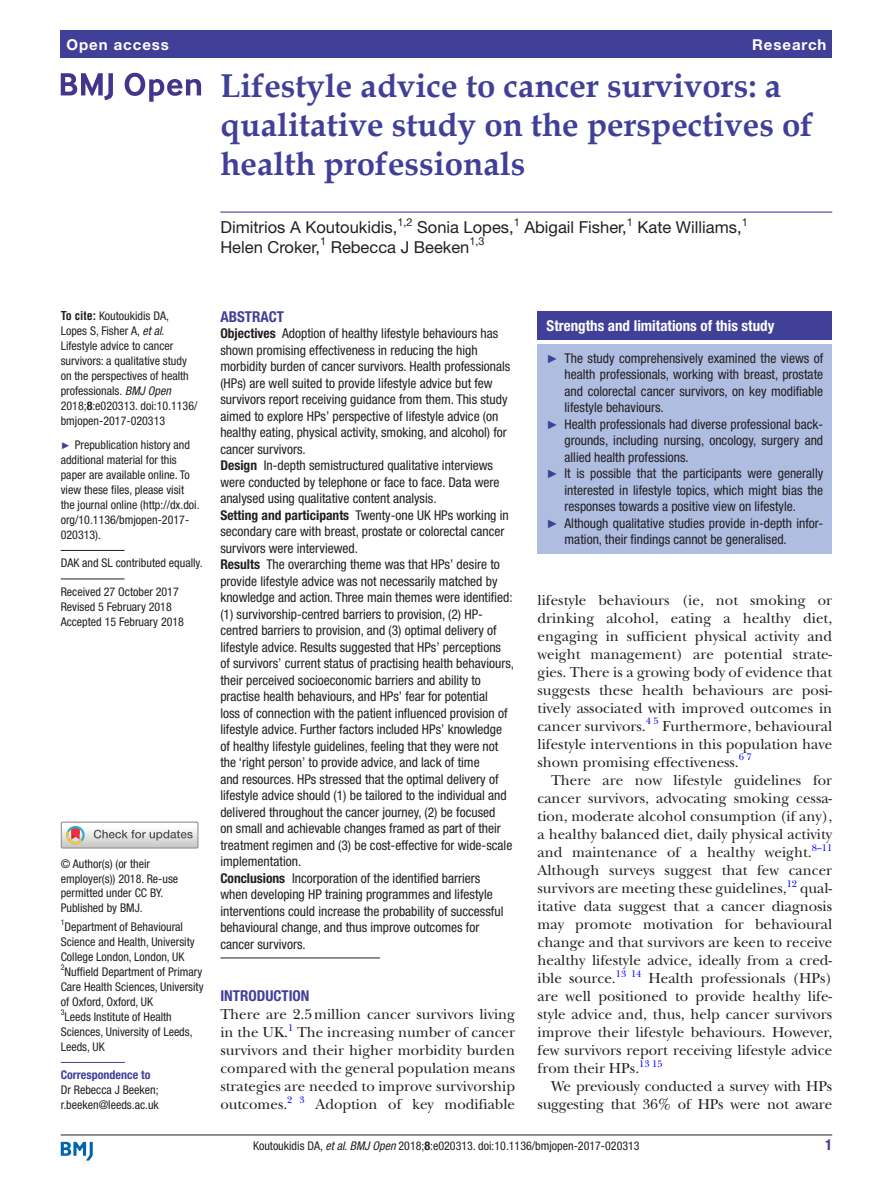
<style>
.page{position:relative;width:893px;height:1191px;background:#fff}
.page>*{position:absolute;margin:0;border:0;box-sizing:border-box;transform-origin:0 0}
.t1{font:700 33px/39px "Book Antiqua";color:#414099}
.t2{font:16.5px "Helvetica Neue LT Std";color:#231f20}
.t3{font:15px/18px "New Baskerville";color:#231f20;text-align:justify}
.t4{font:700 condensed 15px "Helvetica Neue LT Std";color:#fff}
.t5{font:700 condensed 15px "Helvetica Neue LT Std";color:#414099}
.t6{font:700 15px "Helvetica Neue LT Std";letter-spacing:.065em;color:#fff}
.t7{font:condensed 13.5px/16.5px "Helvetica Neue LT Std";color:#231f20}
.t8{font:condensed 12px/15px "Helvetica Neue LT Std";color:#231f20}
.t9{font:700 condensed 12px "Helvetica Neue LT Std";color:#414099}
.t10{font:10.95px "Helvetica Neue LT Std";color:#231f20}
.t11{font:9.9px "New Baskerville";color:#00f}
.t12{font:condensed 7.95px "Helvetica Neue LT Std";color:#231f20}
.s1{font-family:"Helvetica LT Std";font-weight:700}
.s2{font-style:italic}
.s3{font-weight:700}
.s4{font-family:"Arial";font-stretch:normal;font-size:9.75px;color:#414099}
.s5{font-family:"Arial";font-stretch:normal;font-size:12px;color:#414099}
</style>
<div class="page">
<hr style="left:61px;top:1134px;width:771px;height:1px;background:#231f20">
<svg style="left:61px;top:1141px;width:32px;height:19px"></svg>
<div style="left:61px;top:31px;width:771px;height:27px;background:#414099"></div>
<hr style="left:220px;top:211px;width:612px;height:2px;background:#414099">
<hr style="left:61px;top:550px;width:64px;height:1px;background:#231f20">
<hr style="left:61px;top:578px;width:64px;height:1px;background:#231f20">
<hr style="left:61px;top:1062px;width:64px;height:1px;background:#414099">
<svg style="left:61px;top:73px;width:52px;height:27px"></svg>
<svg style="left:125px;top:73px;width:76px;height:29px"></svg>
<div style="left:61px;top:821px;width:138px;height:27px;border:1px solid #969090"></div>
<svg style="left:61px;top:822px;width:137px;height:26px"></svg>
<hr style="left:220px;top:957px;width:160px;height:1px;background:#231f20">
<div style="left:538px;top:311px;width:294px;height:29px;background:#414099"></div>
<div style="left:538px;top:344px;width:294px;height:209px;background:#afbde1"></div>
<p class="t6" style="left:66px;top:35px;width:104px">Open access</p>
<p class="t6" style="left:752px;top:35px;width:76px">Research</p>
<h1 class="t1" style="left:220px;top:66px;width:594px">Lifestyle advice to cancer survivors: a qualitative study on the perspectives of health professionals</h1>
<p class="t2" style="left:220px;top:218px;width:178px">Dimitrios A Koutoukidis,</p>
<p class="t10" style="left:397px;top:215px;width:17px">1,2</p>
<p class="t2" style="left:417px;top:218px;width:98px">Sonia Lopes,</p>
<p class="t10" style="left:514px;top:215px;width:8px">1</p>
<p class="t2" style="left:524px;top:218px;width:104px">Abigail Fisher,</p>
<p class="t10" style="left:627px;top:215px;width:8px">1</p>
<p class="t2" style="left:637px;top:218px;width:106px">Kate Williams,</p>
<p class="t10" style="left:742px;top:215px;width:8px">1</p>
<p class="t2" style="left:220px;top:237px;width:101px">Helen Croker,</p>
<p class="t10" style="left:320px;top:235px;width:8px">1</p>
<p class="t2" style="left:331px;top:237px;width:140px">Rebecca J Beeken</p>
<p class="t10" style="left:469px;top:235px;width:17px">1,3</p>
<p class="t8" style="left:61px;top:308px;width:138px"><span class="s1">To cite:</span> Koutoukidis DA,<br>Lopes S, Fisher A, <span class="s2">et al</span>.<br>Lifestyle advice to cancer survivors: a qualitative study on the perspectives of health professionals. <span class="s2">BMJ Open<br></span>2018;<span class="s3">8</span>:e020313. doi:10.1136/ bmjopen-2017-020313</p>
<p class="t8" style="left:61px;top:437px;width:140px"><span class="s4">►</span> Prepublication history and additional material for this paper are available online. To view these files, please visit the journal online (http://dx.doi. org/10.1136/bmjopen-2017-<br>020313).</p>
<p class="t8" style="left:61px;top:555px;width:143px">DAK and SL contributed equally.</p>
<p class="t8" style="left:61px;top:584px;width:125px">Received 27 October 2017<br>Revised 5 February 2018<br>Accepted 15 February 2018</p>
<p class="t8" style="left:61px;top:857px;width:119px;line-height:14.4px">© Author(s) (or their employer(s)) 2018. Re-use permitted under CC BY.<br>Published by BMJ.</p>
<p class="t12" style="left:61px;top:918px;width:5px">1</p>
<p class="t8" style="left:61px;top:919px;width:135px;text-indent:4px">Department of Behavioural<br>Science and Health, University<br>College London, London, UK</p>
<p class="t12" style="left:61px;top:963px;width:5px">2</p>
<p class="t8" style="left:61px;top:964px;width:144px;text-indent:4px">Nuffield Department of Primary<br>Care Health Sciences, University of Oxford, Oxford, UK<br><sup>3</sup>Leeds Institute of Health<br>Sciences, University of Leeds,<br>Leeds, UK</p>
<p class="t9" style="left:61px;top:1067px;width:91px">Correspondence to</p>
<p class="t8" style="left:61px;top:1082px;width:100px">Dr Rebecca J Beeken; r.beeken@leeds.ac.uk</p>
<p class="t5" style="left:220px;top:307px;width:65px">Abstract</p>
<p class="t7" style="left:220px;top:325px;width:295px"><span class="s3">Objectives</span> Adoption of healthy lifestyle behaviours has shown promising effectiveness in reducing the high morbidity burden of cancer survivors. Health professionals (HPs) are well suited to provide lifestyle advice but few survivors report receiving guidance from them. This study aimed to explore HPs’ perspective of lifestyle advice (on healthy eating, physical activity, smoking, and alcohol) for cancer survivors.<br><span class="s3">Design</span> In-depth semistructured qualitative interviews were conducted by telephone or face to face. Data were analysed using qualitative content analysis.<br><span class="s3">Setting and participants</span> Twenty-one UK HPs working in secondary care with breast, prostate or colorectal cancer survivors were interviewed.<br><span class="s3">Results</span> The overarching theme was that HPs’ desire to provide lifestyle advice was not necessarily matched by knowledge and action. Three main themes were identified: (1) survivorship-centred barriers to provision, (2) HP&shy;centred barriers to provision, and (3) optimal delivery of lifestyle advice. Results suggested that HPs’ perceptions<br>of survivors’ current status of practising health behaviours, their perceived socioeconomic barriers and ability to practise health behaviours, and HPs’ fear for potential<br>loss of connection with the patient influenced provision of lifestyle advice. Further factors included HPs’ knowledge of healthy lifestyle guidelines, feeling that they were not the ‘right person’ to provide advice, and lack of time<br>and resources. HPs stressed that the optimal delivery of lifestyle advice should (1) be tailored to the individual and delivered throughout the cancer journey, (2) be focused<br>on small and achievable changes framed as part of their treatment regimen and (3) be cost-effective for wide-scale implementation.<br><span class="s3">Conclusions</span> Incorporation of the identified barriers<br>when developing HP training programmes and lifestyle interventions could increase the probability of successful behavioural change, and thus improve outcomes for cancer survivors.</p>
<p class="t5" style="left:220px;top:987px;width:91px">Introduction</p>
<p class="t3" style="left:220px;top:1005px;width:296px">There are 2.5million cancer survivors living in the UK.</p>
<p class="t11" style="left:288px;top:1021px;width:7px">1</p>
<p class="t3" style="left:220px;top:1023px;width:296px;text-indent:77px">The increasing number of cancer survivors and their higher morbidity burden compared with the general population means strategies are needed to improve survivorship outcomes.<sup>2</sup> <sup>3</sup></p>
<p class="t3" style="left:315px;top:1095px;width:201px">Adoption of key modifiable</p>
<p class="t4" style="left:547px;top:316px;width:229px">Strengths and limitations of this study</p>
<p class="t7" style="left:547px;top:349px;width:278px"><span class="s5">►</span> The study comprehensively examined the views of</p>
<p class="t7" style="left:565px;top:366px;width:260px">health professionals, working with breast, prostate</p>
<p class="t7" style="left:565px;top:382px;width:260px">and colorectal cancer survivors, on key modifiable</p>
<p class="t7" style="left:565px;top:399px;width:101px">lifestyle behaviours.</p>
<p class="t7" style="left:547px;top:415px;width:278px"><span class="s5">►</span> Health professionals had diverse professional back-</p>
<p class="t7" style="left:565px;top:432px;width:260px">grounds, including nursing, oncology, surgery and</p>
<p class="t7" style="left:565px;top:448px;width:126px">allied health professions.</p>
<p class="t7" style="left:547px;top:465px;width:278px"><span class="s5">►</span> It is possible that the participants were generally</p>
<p class="t7" style="left:565px;top:481px;width:260px">interested in lifestyle topics, which might bias the</p>
<p class="t7" style="left:565px;top:498px;width:233px">responses towards a positive view on lifestyle.</p>
<p class="t7" style="left:547px;top:514px;width:278px"><span class="s5">►</span> Although qualitative studies provide in-depth infor-</p>
<p class="t7" style="left:565px;top:531px;width:224px">mation, their findings cannot be generalised.</p>
<p class="t3" style="left:538px;top:591px;width:296px">lifestyle behaviours (ie, not smoking or drinking alcohol, eating a healthy diet, engaging in sufficient physical activity and weight management) are potential strate&shy;gies. There is a growing body of evidence that suggests these health behaviours are posi&shy;tively associated with improved outcomes in cancer survivors.<sup>4</sup> <sup>5</sup> Furthermore, behavioural lifestyle interventions in this population have shown promising effectiveness.</p>
<p class="t11" style="left:739px;top:751px;width:14px">6 7</p>
<p class="t3" style="left:538px;top:771px;width:296px;text-indent:14px">There are now lifestyle guidelines for cancer survivors, advocating smoking cessa&shy;tion, moderate alcohol consumption (if any), a healthy balanced diet, daily physical activity and maintenance of a healthy weight.</p>
<p class="t11" style="left:812px;top:841px;width:22px">8–11</p>
<p class="t3" style="left:538px;top:861px;width:296px">Although surveys suggest that few cancer survivors are meeting these guidelines,</p>
<p class="t11" style="left:787px;top:877px;width:12px">12</p>
<p class="t3" style="left:538px;top:879px;width:296px;text-indent:263px">qual&shy;itative data suggest that a cancer diagnosis may promote motivation for behavioural change and that survivors are keen to receive healthy lifestyle advice, ideally from a cred&shy;ible source.</p>
<p class="t11" style="left:616px;top:967px;width:27px">13 14</p>
<p class="t3" style="left:538px;top:969px;width:296px;text-indent:111px">Health professionals (HPs) are well positioned to provide healthy life&shy;style advice and, thus, help cancer survivors improve their lifestyle behaviours. However, few survivors report receiving lifestyle advice from their HPs.<sup>13</sup> <sup>15</sup></p>
<p class="t3" style="left:538px;top:1077px;width:296px;text-align:right">We previously conducted a survey with HPs suggesting that 36% of HPs were not aware</p>
<p class="t8" style="left:253px;top:1137px;width:388px">Koutoukidis DA, <span class="s2">et al</span>. <span class="s2">BMJ Open</span> 2018;<span class="s3">8</span>:e020313. doi:10.1136/bmjopen-2017-020313</p>
<p class="t5" style="left:825px;top:1135px;width:9px">1</p>
</div>
